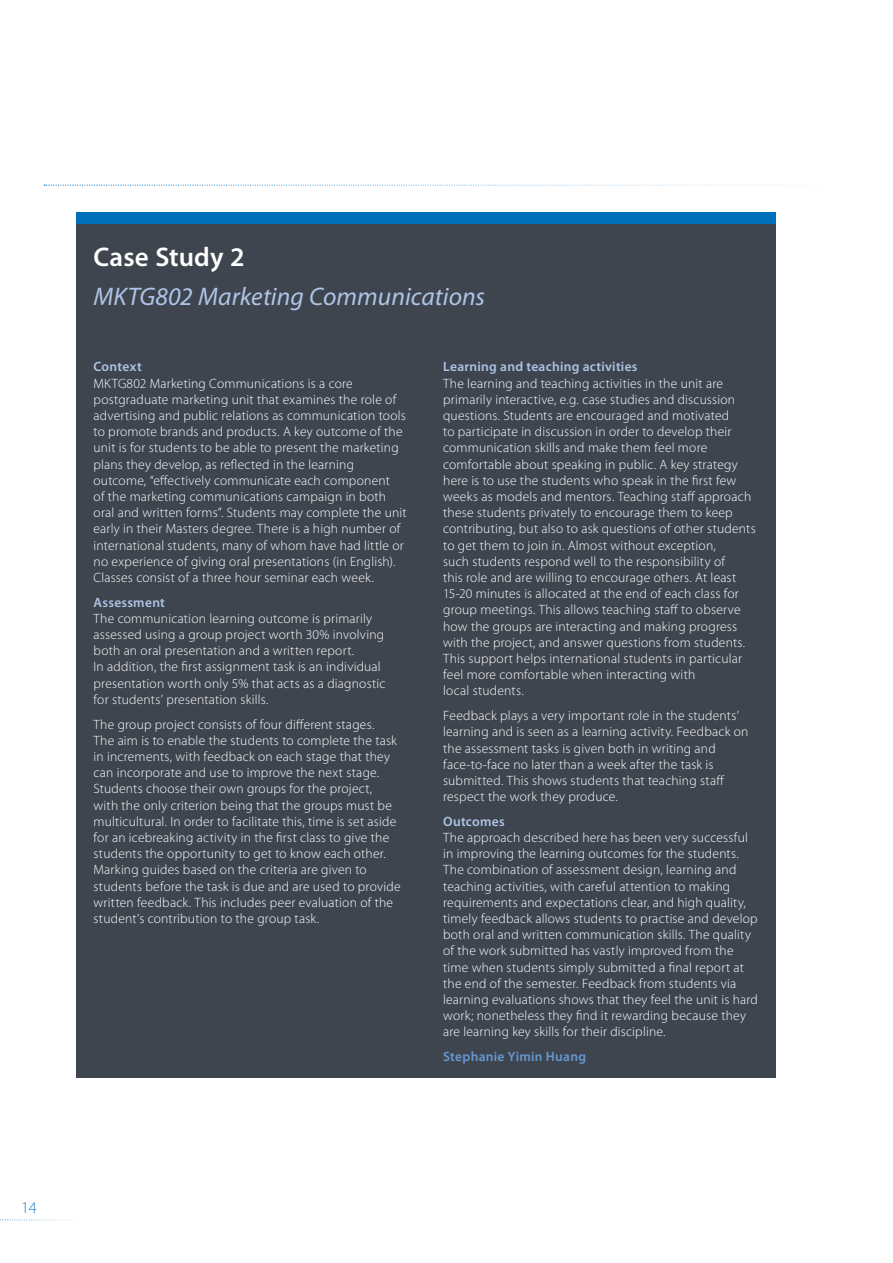
<style>
.page{position:relative;width:893px;height:1263px;background:#fff}
.page>*{position:absolute;margin:0;border:0;box-sizing:border-box;transform-origin:0 0}
.t1{font:600 27px "Myriad Pro";letter-spacing:.005em;color:#fff}
.t2{font:italic 25.5px "Myriad Pro";color:#aec4e6}
.t3{font:300 16.5px "Myriad Pro";color:#2882c4}
.t4{font:300 13.5px/16.2px "Myriad Pro";letter-spacing:.015em;color:#fff}
.t5{font:600 13.5px "Myriad Pro";letter-spacing:.02em;color:#aec4e6}
.t6{font:600 13.5px "Myriad Pro";letter-spacing:.02em;color:#6698d1}
</style>
<div class="page">
<svg style="left:44px;top:185px;width:782px;height:1px"></svg>
<svg style="left:0;top:1219px;width:70px;height:1px"></svg>
<div style="left:77px;top:221px;width:699px;height:857px;background:#3f454f"></div>
<div style="left:77px;top:213px;width:699px;height:11px;background:#006fba"></div>
<p class="t3" style="left:21px;top:1197px;width:17px">14</p>
<h1 class="t1" style="left:94px;top:240px;width:153px">Case Study 2</h1>
<h2 class="t2" style="left:94px;top:281px;width:393px">MKTG802 Marketing Communications</h2>
<p class="t5" style="left:94px;top:358px;width:50px">Context</p>
<p class="t4" style="left:94px;top:375px;width:315px">MKTG802 Marketing Communications is a core postgraduate marketing unit that examines the role of advertising and public relations as communication tools to promote brands and products. A key outcome of the unit is for students to be able to present the marketing plans they develop, as reflected in the learning outcome, “effectively communicate each component<br>of the marketing communications campaign in both oral and written forms”. Students may complete the unit early in their Masters degree. There is a high number of international students, many of whom have had little or no experience of giving oral presentations (in English).<br>Classes consist of a three hour seminar each week.</p>
<p class="t5" style="left:94px;top:593px;width:73px">Assessment</p>
<p class="t4" style="left:94px;top:610px;width:293px">The communication learning outcome is primarily assessed using a group project worth 30% involving both an oral presentation and a written report.<br>In addition, the first assignment task is an individual presentation worth only 5% that acts as a diagnostic for students’ presentation skills.</p>
<p class="t4" style="left:94px;top:716px;width:309px">The group project consists of four different stages.<br>The aim is to enable the students to complete the task in increments, with feedback on each stage that they can incorporate and use to improve the next stage.<br>Students choose their own groups for the project,<br>with the only criterion being that the groups must be multicultural. In order to facilitate this, time is set aside for an icebreaking activity in the first class to give the students the opportunity to get to know each other.<br>Marking guides based on the criteria are given to students before the task is due and are used to provide written feedback. This includes peer evaluation of the student’s contribution to the group task.</p>
<p class="t5" style="left:443px;top:358px;width:196px">Learning and teaching activities</p>
<p class="t4" style="left:443px;top:375px;width:314px">The learning and teaching activities in the unit are primarily interactive, e.g. case studies and discussion questions. Students are encouraged and motivated<br>to participate in discussion in order to develop their communication skills and make them feel more comfortable about speaking in public. A key strategy here is to use the students who speak in the first few weeks as models and mentors. Teaching staff approach these students privately to encourage them to keep contributing, but also to ask questions of other students to get them to join in. Almost without exception,<br>such students respond well to the responsibility of<br>this role and are willing to encourage others. At least 15-20 minutes is allocated at the end of each class for group meetings. This allows teaching staff to observe how the groups are interacting and making progress with the project, and answer questions from students.<br>This support helps international students in particular feel more comfortable when interacting with<br>local students.</p>
<p class="t4" style="left:443px;top:707px;width:307px">Feedback plays a very important role in the students’ learning and is seen as a learning activity. Feedback on the assessment tasks is given both in writing and face-to-face no later than a week after the task is submitted. This shows students that teaching staff respect the work they produce.</p>
<p class="t5" style="left:443px;top:813px;width:63px">Outcomes</p>
<p class="t4" style="left:443px;top:829px;width:316px">The approach described here has been very successful in improving the learning outcomes for the students.<br>The combination of assessment design, learning and teaching activities, with careful attention to making requirements and expectations clear, and high quality, timely feedback allows students to practise and develop both oral and written communication skills. The quality of the work submitted has vastly improved from the time when students simply submitted a final report at the end of the semester. Feedback from students via learning evaluations shows that they feel the unit is hard work; nonetheless they find it rewarding because they are learning key skills for their discipline.</p>
<p class="t6" style="left:443px;top:1048px;width:144px">Stephanie Yimin Huang</p>
</div>
